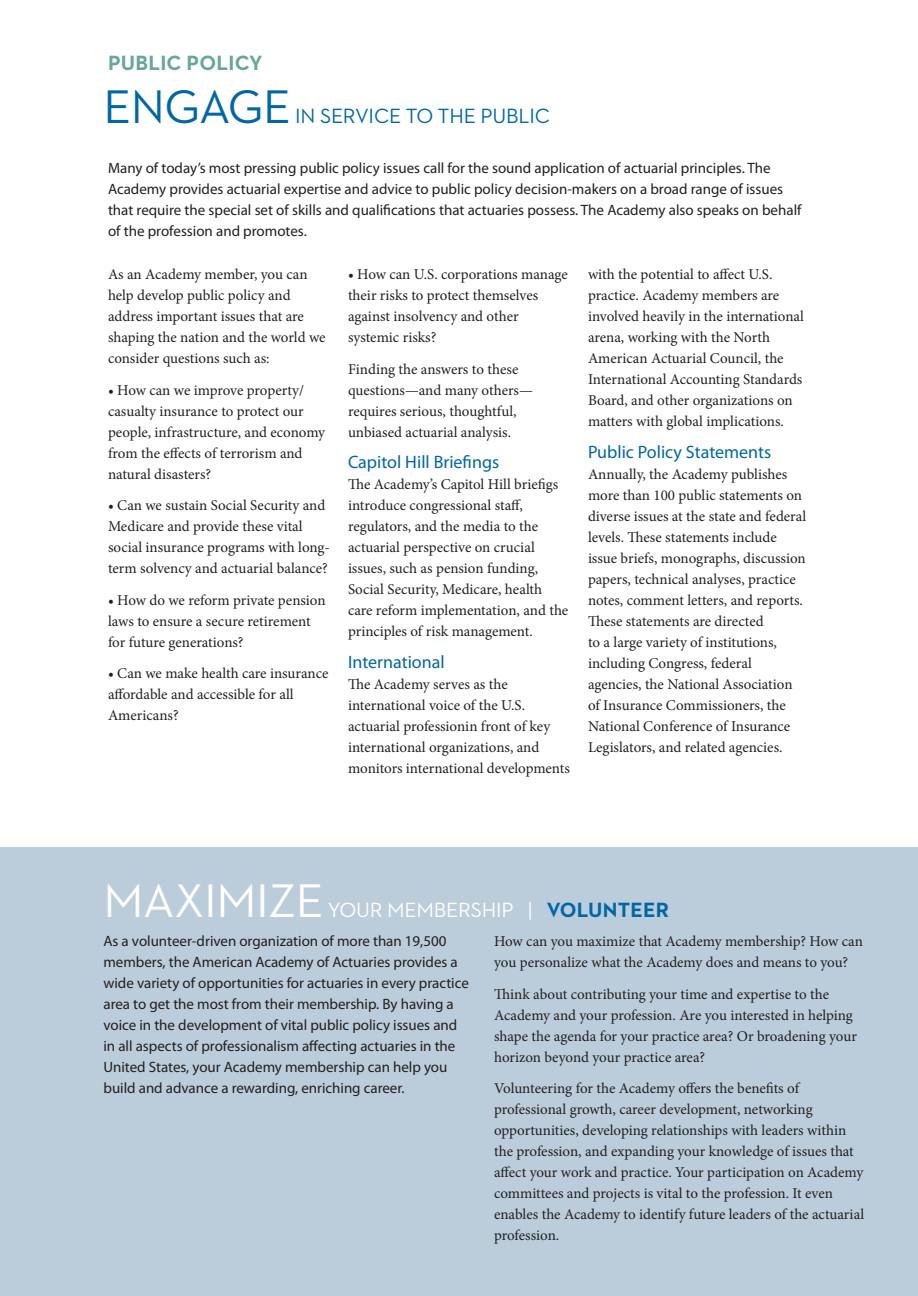
<style>
.page{position:relative;width:918px;height:1296px;background:#fff}
.page>*{position:absolute;margin:0;border:0;box-sizing:border-box;transform-origin:0 0}
.Main_heads{font:48px "Neutraface 2 Text";letter-spacing:-.01em;color:#fff}
.Main_heads-2{font:48px "Neutraface 2 Text";letter-spacing:-.01em;color:#0166a5}
.Main_heads-3{font:21px "Neutraface 2 Text";letter-spacing:-.01em;color:#fff}
.Main_heads-4{font:21px "Neutraface 2 Text";letter-spacing:-.01em;color:#0166a5}
.Main_heads-5{font:700 21px "Neutraface 2 Text";letter-spacing:.01em;color:#68a69b}
.subhead{font:18px "Myriad Pro";color:#0166a5}
.body_text{font:15px/21px "Minion Pro";letter-spacing:-.005em;color:#231f20}
.country_intro{font:15px/21px "Myriad Pro";color:#231f20}
.wide_paragraph{font:15px/21px "Myriad Pro";color:#231f20}
.s1{font-weight:700;color:#0166a5}
</style>
<div class="page">
<div style="left:0;top:848px;width:918px;height:448px;background:#bbcdda"></div>
<p class="Main_heads-5" style="left:108px;top:50px;width:156px">PUBLIC POLICY</p>
<p class="Main_heads-2" style="left:104px;top:76px;width:189px">ENGAGE</p>
<p class="Main_heads-4" style="left:295px;top:102px;width:256px">IN SERVICE TO THE PUBLIC</p>
<p class="wide_paragraph" style="left:108px;top:157px;width:695px">Many of today’s most pressing public policy issues call for the sound application of actuarial principles. The Academy provides actuarial expertise and advice to public policy decision-makers on a broad range of issues that require the special set of skills and qualifications that actuaries possess. The Academy also speaks on behalf of the profession and promotes.</p>
<p class="body_text" style="left:108px;top:264px;width:219px">As an Academy member, you can help develop public policy and address important issues that are shaping the nation and the world we consider questions such as:</p>
<p class="body_text" style="left:108px;top:379px;width:219px">• How can we improve property/ casualty insurance to protect our people, infrastructure, and economy from the effects of terrorism and natural disasters?</p>
<p class="body_text" style="left:108px;top:495px;width:223px">• Can we sustain Social Security and Medicare and provide these vital social insurance programs with long&shy;term solvency and actuarial balance?</p>
<p class="body_text" style="left:108px;top:589px;width:219px">• How do we reform private pension laws to ensure a secure retirement for future generations?</p>
<p class="body_text" style="left:108px;top:663px;width:222px">• Can we make health care insurance affordable and accessible for all<br>Americans?</p>
<p class="body_text" style="left:348px;top:264px;width:221px">• How can U.S. corporations manage their risks to protect themselves against insolvency and other systemic risks?</p>
<p class="body_text" style="left:348px;top:358px;width:186px">Finding the answers to these questions—and many others— requires serious, thoughtful, unbiased actuarial analysis.</p>
<p class="subhead" style="left:348px;top:451px;width:153px">Capitol Hill Briefings</p>
<p class="body_text" style="left:348px;top:474px;width:222px">The Academy’s Capitol Hill briefigs introduce congressional staff, regulators, and the media to the actuarial perspective on crucial issues, such as pension funding, Social Security, Medicare, health care reform implementation, and the principles of risk management.</p>
<p class="subhead" style="left:348px;top:650px;width:98px">International</p>
<p class="body_text" style="left:348px;top:673px;width:223px">The Academy serves as the international voice of the U.S. actuarial professionin front of key international organizations, and monitors international developments</p>
<p class="body_text" style="left:588px;top:264px;width:218px">with the potential to affect U.S. practice. Academy members are involved heavily in the international arena, working with the North American Actuarial Council, the International Accounting Standards Board, and other organizations on matters with global implications.</p>
<p class="subhead" style="left:588px;top:440px;width:185px">Public Policy Statements</p>
<p class="body_text" style="left:588px;top:463px;width:220px">Annually, the Academy publishes more than 100 public statements on diverse issues at the state and federal levels. These statements include issue briefs, monographs, discussion papers, technical analyses, practice notes, comment letters, and reports.<br>These statements are directed<br>to a large variety of institutions, including Congress, federal agencies, the National Association of Insurance Commissioners, the National Conference of Insurance Legislators, and related agencies.</p>
<p class="Main_heads" style="left:104px;top:871px;width:222px">MAXIMIZE</p>
<p class="Main_heads-3" style="left:328px;top:897px;width:343px">YOUR MEMBERSHIP | <span class="s1">VOLUNTEER</span></p>
<p class="country_intro" style="left:104px;top:931px;width:367px">As a volunteer-driven organization of more than 19,500 members, the American Academy of Actuaries provides a wide variety of opportunities for actuaries in every practice area to get the most from their membership. By having a voice in the development of vital public policy issues and in all aspects of professionalism affecting actuaries in the United States, your Academy membership can help you build and advance a rewarding, enriching career.</p>
<p class="body_text" style="left:494px;top:931px;width:370px">How can you maximize that Academy membership? How can you personalize what the Academy does and means to you?</p>
<p class="body_text" style="left:494px;top:983px;width:364px">Think about contributing your time and expertise to the Academy and your profession. Are you interested in helping shape the agenda for your practice area? Or broadening your horizon beyond your practice area?</p>
<p class="body_text" style="left:494px;top:1078px;width:372px">Volunteering for the Academy offers the benefits of professional growth, career development, networking opportunities, developing relationships with leaders within the profession, and expanding your knowledge of issues that affect your work and practice. Your participation on Academy committees and projects is vital to the profession. It even enables the Academy to identify future leaders of the actuarial profession.</p>
</div>
